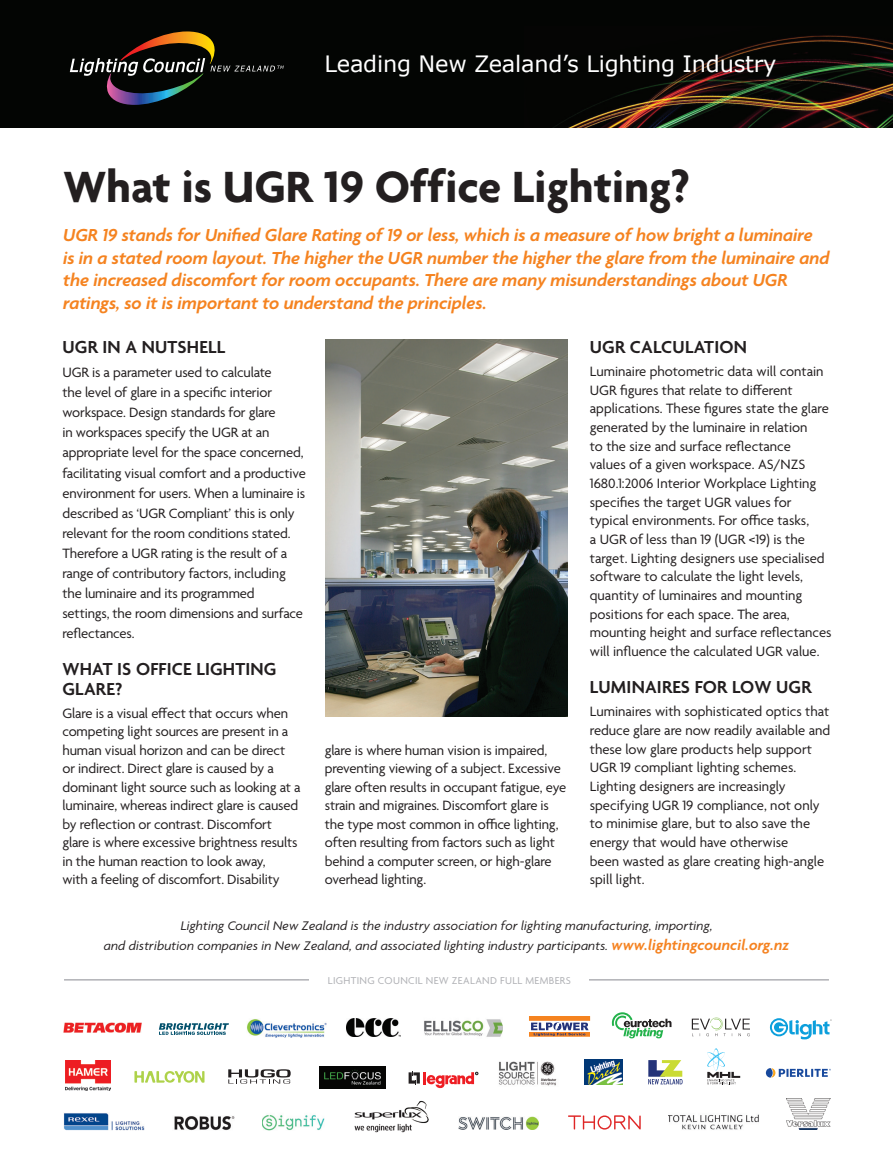
<style>
.page{position:relative;width:893px;height:1170px;background:#fff}
.page>*{position:absolute;margin:0;border:0;box-sizing:border-box;transform-origin:0 0}
.t1{font:700 47.25px "Agenda";color:#231f20}
.t2{font:22.5px "Verdana";letter-spacing:-.01em;color:#fff}
.t3{font:italic 600 18.75px/22.4px "Agenda";color:#f58320}
.t4{font:600 18.75px/20px "Agenda";letter-spacing:.01em;color:#231f20}
.t5{font:14.7px/18.6px "Agenda";letter-spacing:-.01em;color:#231f20}
.t6{font:italic 13.5px/19.5px "Agenda";letter-spacing:.01em;color:#231f20;text-align:center}
.t7{font:10.8px "Agenda";letter-spacing:.03em;color:#b0b1b5}
.s1{font-weight:600;font-size:15.75px;color:#f58220}
</style>
<div class="page">
<div style="left:0;top:0;width:893px;height:128px;background:#030503"></div>
<img style="left:553px;top:35px;width:340px;height:93px">
<svg style="left:70px;top:31px;width:214px;height:74px"></svg>
<hr style="left:64px;top:978px;width:765px;height:2px;background:#b0b1b5">
<div style="left:309px;top:975px;width:280px;height:15px;background:#fff"></div>
<svg style="left:228px;top:1069px;width:63px;height:14px"></svg>
<svg style="left:409px;top:1071px;width:69px;height:16px"></svg>
<img style="left:585px;top:1059px;width:38px;height:25px">
<svg style="left:648px;top:1060px;width:35px;height:24px"></svg>
<img style="left:498px;top:1061px;width:59px;height:24px">
<img style="left:262px;top:1115px;width:63px;height:16px">
<img style="left:64px;top:1113px;width:80px;height:17px">
<svg style="left:568px;top:1115px;width:73px;height:14px"></svg>
<img style="left:787px;top:1098px;width:43px;height:31px">
<svg style="left:707px;top:1048px;width:33px;height:36px"></svg>
<img style="left:459px;top:1116px;width:80px;height:13px">
<img style="left:668px;top:1114px;width:91px;height:16px">
<img style="left:354px;top:1100px;width:75px;height:32px">
<img style="left:320px;top:1066px;width:65px;height:22px">
<img style="left:174px;top:1116px;width:61px;height:14px">
<img style="left:247px;top:1019px;width:79px;height:18px">
<img style="left:346px;top:1018px;width:55px;height:18px">
<img style="left:424px;top:1019px;width:79px;height:18px">
<div style="left:529px;top:1032px;width:61px;height:4px;border:1px solid #f58320"></div>
<div style="left:529px;top:1016px;width:61px;height:4px;border:1px solid #f58320"></div>
<svg style="left:531px;top:1022px;width:58px;height:13px"></svg>
<svg style="left:612px;top:1012px;width:59px;height:26px"></svg>
<svg style="left:692px;top:1017px;width:58px;height:19px"></svg>
<img style="left:64px;top:1022px;width:77px;height:10px">
<svg style="left:159px;top:1023px;width:70px;height:11px"></svg>
<svg style="left:134px;top:1071px;width:70px;height:11px"></svg>
<img style="left:65px;top:1060px;width:45px;height:30px">
<svg style="left:766px;top:1068px;width:65px;height:9px"></svg>
<svg style="left:770px;top:1018px;width:18px;height:18px"></svg>
<svg style="left:772px;top:1019px;width:60px;height:20px"></svg>
<img style="left:326px;top:340px;width:241px;height:376px">
<h2 class="t2" style="left:324px;top:50px;width:454px">Leading New Zealand’s Lighting Industry</h2>
<h1 class="t1" style="left:64px;top:157px;width:628px">What is UGR 19 Office Lighting?</h1>
<p class="t3" style="left:63px;top:225px;width:768px">UGR 19 stands for Unified Glare Rating of 19 or less, which is a measure of how bright a luminaire<br>is in a stated room layout. The higher the UGR number the higher the glare from the luminaire and the increased discomfort for room occupants. There are many misunderstandings about UGR ratings, so it is important to understand the principles.</p>
<p class="t4" style="left:62px;top:338px;width:164px">UGR IN A NUTSHELL</p>
<p class="t5" style="left:62px;top:363px;width:245px;line-height:20px">UGR is a parameter used to calculate<br>the level of glare in a specific interior workspace. Design standards for glare<br>in workspaces specify the UGR at an appropriate level for the space concerned, facilitating visual comfort and a productive environment for users. When a luminaire is described as ‘UGR Compliant’ this is only relevant for the room conditions stated.<br>Therefore a UGR rating is the result of a range of contributory factors, including the luminaire and its programmed<br>settings, the room dimensions and surface reflectances.</p>
<p class="t4" style="left:62px;top:660px;width:216px">WHAT IS OFFICE LIGHTING<br>GLARE?</p>
<p class="t5" style="left:62px;top:704px;width:239px">Glare is a visual effect that occurs when competing light sources are present in a human visual horizon and can be direct or indirect. Direct glare is caused by a dominant light source such as looking at a luminaire, whereas indirect glare is caused by reflection or contrast. Discomfort glare is where excessive brightness results in the human reaction to look away,<br>with a feeling of discomfort. Disability</p>
<p class="t5" style="left:325px;top:741px;width:243px">glare is where human vision is impaired, preventing viewing of a subject. Excessive glare often results in occupant fatigue, eye strain and migraines. Discomfort glare is the type most common in office lighting, often resulting from factors such as light behind a computer screen, or high-glare overhead lighting.</p>
<p class="t4" style="left:590px;top:338px;width:159px">UGR CALCULATION</p>
<p class="t5" style="left:590px;top:363px;width:243px">Luminaire photometric data will contain UGR figures that relate to different applications. These figures state the glare generated by the luminaire in relation<br>to the size and surface reflectance<br>values of a given workspace. AS/NZS 1680.1:2006 Interior Workplace Lighting specifies the target UGR values for typical environments. For office tasks,<br>a UGR of less than 19 (UGR &lt;19) is the target. Lighting designers use specialised software to calculate the light levels, quantity of luminaires and mounting positions for each space. The area, mounting height and surface reflectances will influence the calculated UGR value.</p>
<p class="t4" style="left:590px;top:678px;width:223px">LUMINAIRES FOR LOW UGR</p>
<p class="t5" style="left:590px;top:703px;width:242px">Luminaires with sophisticated optics that reduce glare are now readily available and these low glare products help support UGR 19 compliant lighting schemes.<br>Lighting designers are increasingly specifying UGR 19 compliance, not only to minimise glare, but to also save the energy that would have otherwise<br>been wasted as glare creating high-angle spill light.</p>
<p class="t6" style="left:104px;top:915px;width:687px">Lighting Council New Zealand is the industry association for lighting manufacturing, importing,<br>and distribution companies in New Zealand, and associated lighting industry participants. <span class="s1">www.lightingcouncil.org.nz</span></p>
<p class="t7" style="left:328px;top:974px;width:244px">LIGHTING COUNCIL NEW ZEALAND FULL MEMBERS</p>
</div>
